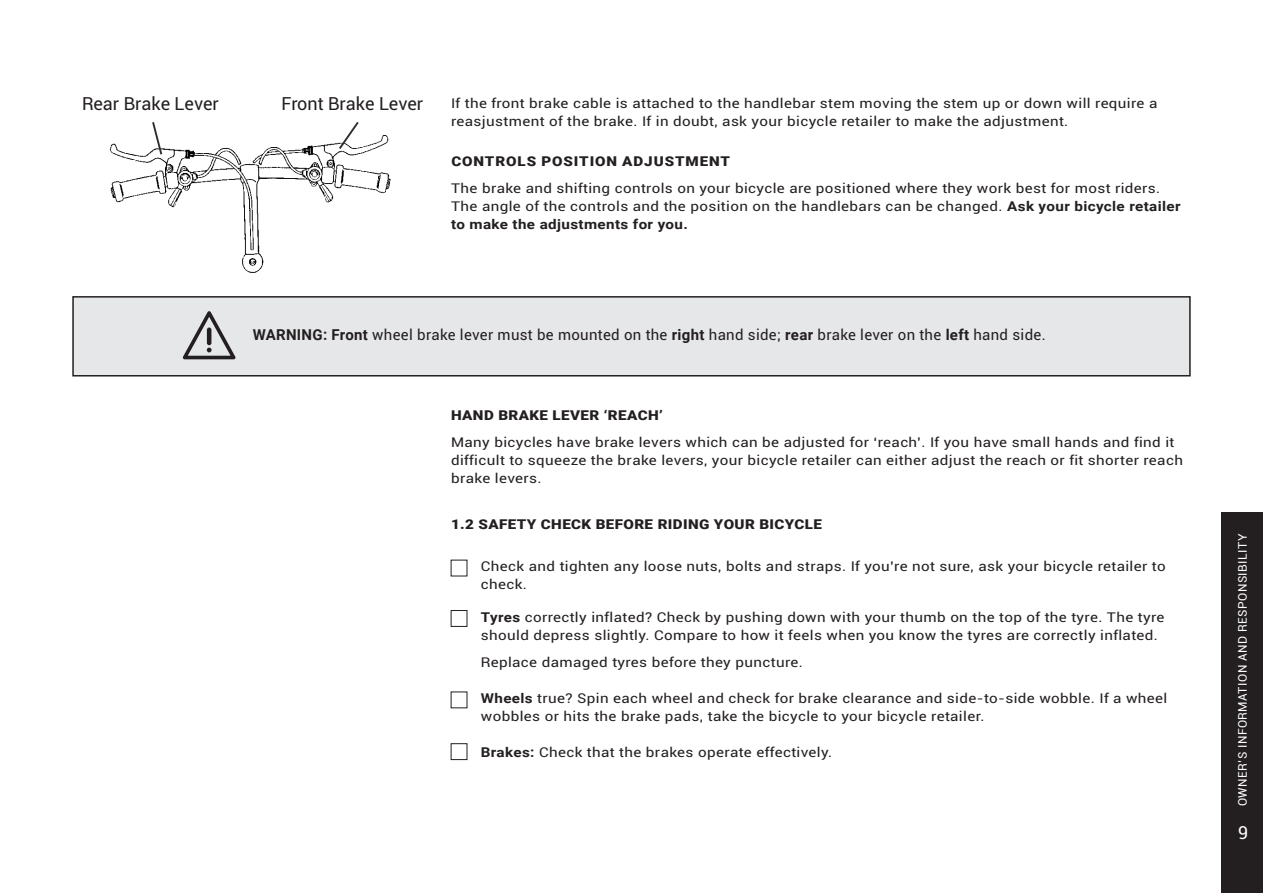
<style>
.page{position:relative;width:1263px;height:893px;background:#fff}
.page>*{position:absolute;margin:0;border:0;box-sizing:border-box;transform-origin:0 0}
.t1{font:18.15px "Roboto";color:#231f20}
.t2{font:18px "Roboto";color:#fff}
.t3{font:15px "Roboto";letter-spacing:.02em;color:#231f20}
.t4{font:13.5px/18px "Roboto";letter-spacing:.025em;color:#231f20;scale:1.12 1}
.t5{font:900 13.5px "Roboto";letter-spacing:.025em;color:#231f20;scale:1.12 1}
.t6{font:900 13.5px "Roboto";letter-spacing:.06em;color:#231f20;scale:1.12 1}
.t7{font:12px "Roboto";letter-spacing:.04em;color:#fff}
.s1{font-weight:700}
</style>
<div class="page">
<div style="left:1221px;top:512px;width:42px;height:381px;background:#231f20"></div>
<div style="left:73px;top:297px;width:1117px;height:79px;background:#e6e7e9"></div>
<div style="left:72px;top:296px;width:1119px;height:80px;border:2px solid #231f20"></div>
<svg style="left:183px;top:311px;width:53px;height:48px"></svg>
<img style="left:109px;top:135px;width:282px;height:138px">
<svg style="left:151px;top:122px;width:209px;height:35px"></svg>
<div style="left:451px;top:610px;width:16px;height:17px;border:1px solid #231f20"></div>
<div style="left:451px;top:743px;width:16px;height:17px;border:1px solid #231f20"></div>
<h1 class="t1" style="left:82px;top:91px;width:138px">Rear Brake Lever</h1>
<h1 class="t1" style="left:281px;top:91px;width:143px">Front Brake Lever</h1>
<p class="t4" style="left:451px;top:94px;width:632px">If the front brake cable is attached to the handlebar stem moving the stem up or down will require a reasjustment of the brake. If in doubt, ask your bicycle retailer to make the adjustment.</p>
<p class="t6" style="left:451px;top:151px;width:250px">CONTROLS POSITION ADJUSTMENT</p>
<p class="t4" style="left:451px;top:178px;width:653px">The brake and shifting controls on your bicycle are positioned where they work best for most riders.<br>The angle of the controls and the position on the handlebars can be changed. <span class="s1">Ask your bicycle retailer to make the adjustments for you.</span></p>
<p class="t3" style="left:253px;top:325px;width:794px"><span class="s1">WARNING: Front</span> wheel brake lever must be mounted on the <span class="s1">right</span> hand side; <span class="s1">rear</span> brake lever on the <span class="s1">left</span> hand side.</p>
<p class="t5" style="left:451px;top:405px;width:190px">HAND BRAKE LEVER ‘REACH’</p>
<p class="t4" style="left:451px;top:432px;width:655px">Many bicycles have brake levers which can be adjusted for ‘reach’. If you have small hands and find it difficult to squeeze the brake levers, your bicycle retailer can either adjust the reach or fit shorter reach brake levers.</p>
<p class="t5" style="left:451px;top:515px;width:333px">1.2 SAFETY CHECK BEFORE RIDING YOUR BICYCLE</p>
<p class="t4" style="left:481px;top:557px;width:613px">Check and tighten any loose nuts, bolts and straps. If you’re not sure, ask your bicycle retailer to check.</p>
<p class="t4" style="left:481px;top:608px;width:612px"><span class="s1">Tyres</span> correctly inflated? Check by pushing down with your thumb on the top of the tyre. The tyre should depress slightly. Compare to how it feels when you know the tyres are correctly inflated.</p>
<p class="t4" style="left:481px;top:653px;width:289px">Replace damaged tyres before they puncture.</p>
<p class="t4" style="left:481px;top:689px;width:614px"><span class="s1">Wheels</span> true? Spin each wheel and check for brake clearance and side-to-side wobble. If a wheel wobbles or hits the brake pads, take the bicycle to your bicycle retailer.</p>
<p class="t4" style="left:481px;top:743px;width:315px"><span class="s1">Brakes:</span> Check that the brakes operate effectively.</p>
<p class="t7" style="left:1234px;top:806px;width:274px;rotate:-90deg">OWNER’S INFORMATION AND RESPONSIBILITY</p>
<h2 class="t2" style="left:1238px;top:820px;width:12px">9</h2>
</div>
